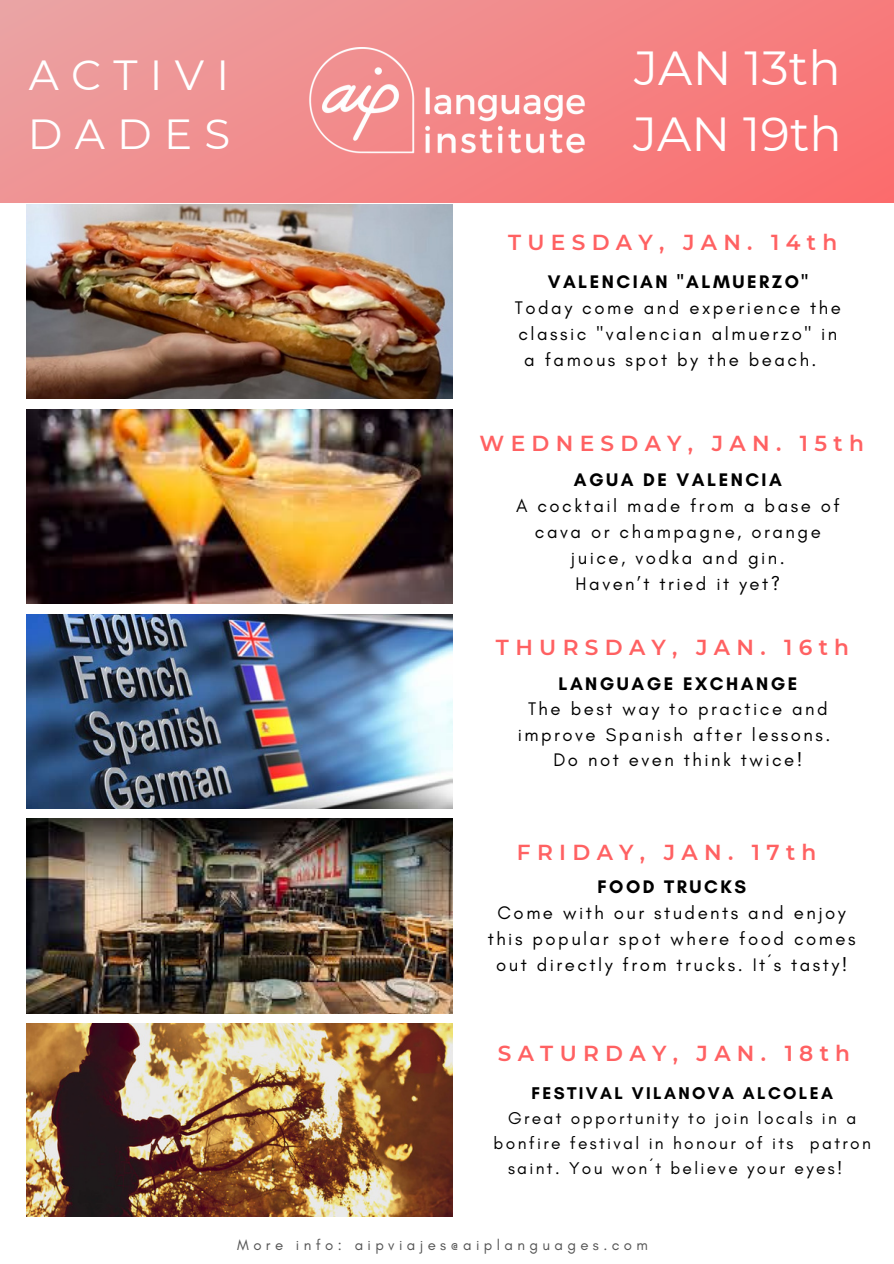
<style>
.page{position:relative;width:894px;height:1264px;background:#fff}
.page>*{position:absolute;margin:0;border:0;box-sizing:border-box;transform-origin:0 0}
.t1{font:47.7px/66.4px "Montserrat";letter-spacing:.005em;color:#fff}
.t2{font:42px/58.5px "Montserrat";letter-spacing:.29em;color:#fff}
.t3{font:600 21.75px "Montserrat";letter-spacing:.29em;color:#ff6162}
.t4{font:18.6px/26px "Glacial Indifference";letter-spacing:.135em;color:#000;text-align:center}
.t5{font:700 18.6px "Glacial Indifference";letter-spacing:.135em;color:#000}
.t6{font:17.4px "Glacial Indifference";letter-spacing:.135em;color:#000}
.t7{font:700 17.4px "Glacial Indifference";letter-spacing:.135em;color:#000}
.t8{font:15px "Glacial Indifference";letter-spacing:.29em;color:#545454}
</style>
<div class="page">
<img style="left:26px;top:205px;width:426px;height:193px">
<img style="left:26px;top:410px;width:426px;height:193px">
<img style="left:26px;top:614px;width:426px;height:194px">
<img style="left:26px;top:818px;width:426px;height:194px">
<img style="left:26px;top:1023px;width:426px;height:193px">
<div style="left:0;top:0;width:893px;height:203px;background:linear-gradient(to right,#ec9d9d,#f97374)"></div>
<img style="left:307px;top:48px;width:280px;height:114px">
<h2 class="t2" style="left:28px;top:45px;width:204px">ACTIVI<br>DADES</h2>
<h1 class="t1" style="left:633px;top:33px;width:210px">JAN 13th<br>JAN 19th</h1>
<p class="t3" style="left:508px;top:227px;width:330px">TUESDAY, JAN. 14th</p>
<p class="t5" style="left:547px;top:270px;width:262px">VALENCIAN "ALMUERZO"</p>
<p class="t4" style="left:514px;top:295px;width:327px">Today come and experience the</p>
<p class="t4" style="left:518px;top:321px;width:320px">classic "valencian almuerzo" in</p>
<p class="t4" style="left:524px;top:347px;width:294px">a famous spot by the beach.</p>
<p class="t3" style="left:479px;top:427px;width:386px">WEDNESDAY, JAN. 15th</p>
<p class="t5" style="left:573px;top:468px;width:209px">AGUA DE VALENCIA</p>
<p class="t4" style="left:516px;top:493px;width:325px">A cocktail made from a base of cava or champagne, orange juice, vodka and gin.<br>Haven’t tried it yet?</p>
<p class="t3" style="left:496px;top:632px;width:354px">THURSDAY, JAN. 16th</p>
<p class="t5" style="left:558px;top:671px;width:240px">LANGUAGE EXCHANGE</p>
<p class="t4" style="left:517px;top:696px;width:314px;line-height:25.5px">The best way to practice and improve Spanish after lessons.<br>Do not even think twice!</p>
<p class="t3" style="left:516px;top:836px;width:301px">FRIDAY, JAN. 17th</p>
<p class="t5" style="left:597px;top:875px;width:150px">FOOD TRUCKS</p>
<p class="t4" style="left:487px;top:900px;width:369px">Come with our students and enjoy this popular spot where food comes out directly from trucks. It´s tasty!</p>
<p class="t3" style="left:497px;top:1037px;width:354px">SATURDAY, JAN. 18th</p>
<p class="t7" style="left:531px;top:1081px;width:303px">FESTIVAL VILANOVA ALCOLEA</p>
<p class="t6" style="left:508px;top:1108px;width:349px">Great opportunity to join locals in a</p>
<p class="t6" style="left:493px;top:1132px;width:378px">bonfire festival in honour of its patron</p>
<p class="t6" style="left:508px;top:1157px;width:336px">saint. You won´t believe your eyes!</p>
<p class="t8" style="left:237px;top:1236px;width:412px">More info: aipviajes@aiplanguages.com</p>
</div>
